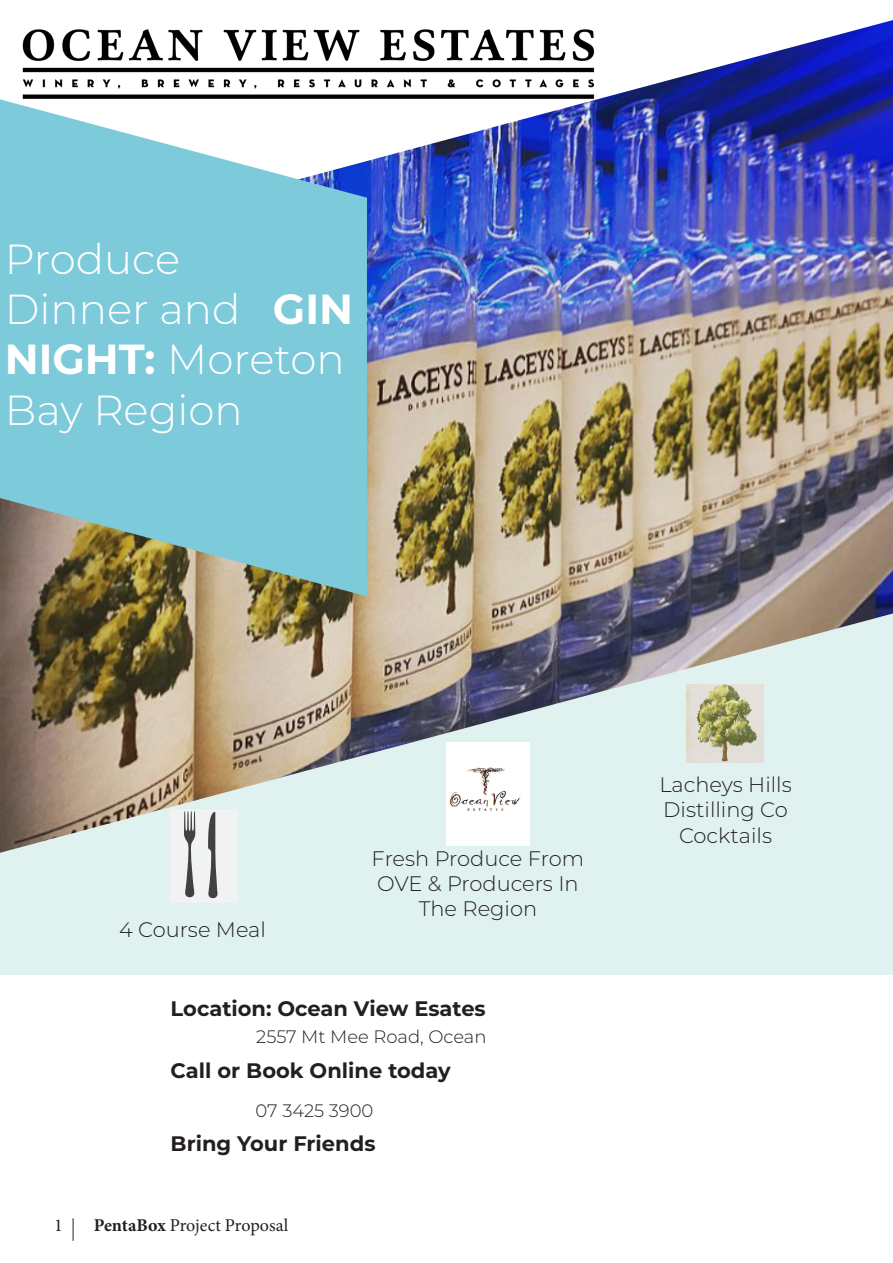
<style>
.page{position:relative;width:893px;height:1263px;background:#fff}
.page>*{position:absolute;margin:0;border:0;box-sizing:border-box;transform-origin:0 0}
.T_4{font:300 42px/50.4px "Montserrat";color:#fff}
.T_8_Center{font:300 21px/25.2px "Montserrat";color:#231f20;text-align:center}
.T_8{font:700 21px "Montserrat";color:#231f20}
.Body_Texts{font:300 18px "Montserrat";color:#231f20}
.t1{font:18px "Minion Pro";color:#231f20}
.s1{font-weight:700}
</style>
<div class="page">
<div style="left:0;top:552px;width:893px;height:423px;background:#e0f2f0"></div>
<img style="left:0;top:20px;width:893px;height:833px">
<svg style="left:0;top:128px;width:367px;height:468px;background:#82c3cd"></svg>
<img style="left:0;top:20px;width:621px;height:108px">
<div style="left:171px;top:809px;width:67px;height:93px;background:#f1f2f2"></div>
<svg style="left:184px;top:811px;width:11px;height:86px"></svg>
<svg style="left:208px;top:812px;width:10px;height:86px"></svg>
<img style="left:446px;top:743px;width:83px;height:102px">
<img style="left:686px;top:685px;width:78px;height:77px">
<svg style="left:73px;top:1218px;width:1px;height:23px"></svg>
<p class="T_4" style="left:5px;top:232px;width:177px">Produce</p>
<p class="T_4" style="left:5px;top:283px;width:350px">Dinner and <span class="s1">GIN<br>NIGHT:</span> Moreton<br>Bay Region</p>
<p class="T_8_Center" style="left:119px;top:916px;width:148px">4 Course Meal</p>
<p class="T_8_Center" style="left:372px;top:845px;width:214px">Fresh Produce From<br>OVE &amp; Producers In<br>The Region</p>
<p class="T_8" style="left:171px;top:994px;width:317px">Location: Ocean View Esates</p>
<p class="Body_Texts" style="left:256px;top:1024px;width:232px">2557 Mt Mee Road, Ocean</p>
<p class="T_8" style="left:171px;top:1055px;width:282px">Call or Book Online today</p>
<p class="Body_Texts" style="left:256px;top:1098px;width:119px">07 3425 3900</p>
<p class="T_8" style="left:171px;top:1128px;width:206px">Bring Your Friends</p>
<p class="t1" style="left:54px;top:1213px;width:10px">1</p>
<p class="t1" style="left:94px;top:1213px;width:196px"><span class="s1">PentaBox</span> Project Proposal</p>
<p class="T_8_Center" style="left:659px;top:771px;width:134px">Lacheys Hills</p>
<p class="T_8_Center" style="left:663px;top:797px;width:126px">Distilling Co</p>
<p class="T_8_Center" style="left:679px;top:822px;width:94px">Cocktails</p>
</div>
